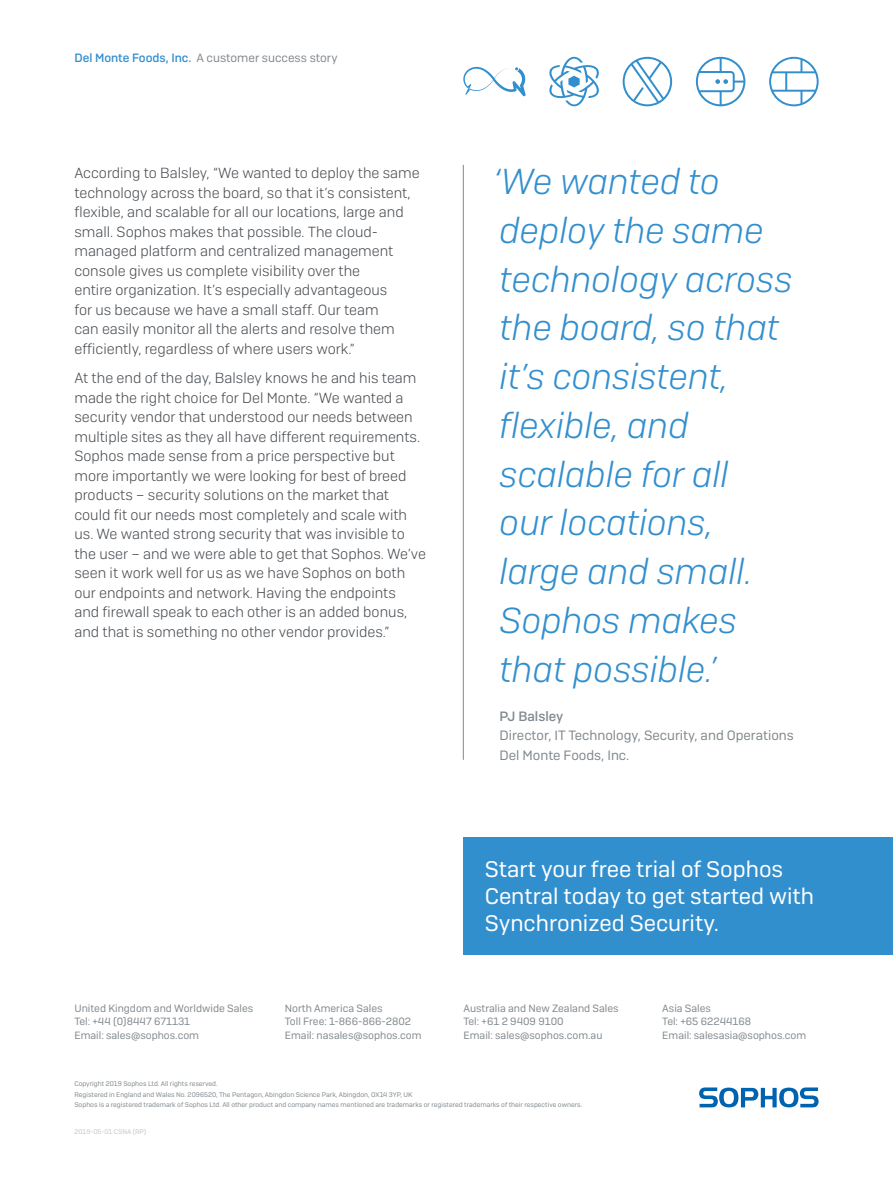
<style>
.page{position:relative;width:893px;height:1191px;background:#fff}
.page>*{position:absolute;margin:0;border:0;box-sizing:border-box;transform-origin:0 0}
.t1{font:italic 300 36px/48.8px "Sophos Sans";color:#328fce}
.t2{font:22.5px/27px "Sophos Sans";color:#fff}
.t3{font:300 14.7px/19.5px "Sophos Sans";color:#454a4f}
.t4{font:13.5px/19.5px "Sophos Sans";color:#81898e}
.t5{font:500 13.5px "Sophos Sans";color:#81898e}
.t6{font:12px "Sophos Sans";color:#81898e}
.t7{font:10.5px/13.5px "Sophos Sans";color:#81898e}
.t8{font:6.75px/10.5px "Sophos Sans";color:#81898e}
.t9{font:6.75px "Sophos Sans";color:#c1c6ca}
.s1{font-weight:500;color:#328fce}
</style>
<div class="page">
<svg style="left:699px;top:1087px;width:120px;height:20px"></svg>
<div style="left:463px;top:838px;width:430px;height:117px;background:#328fce"></div>
<hr style="left:463px;top:165px;width:1px;height:595px;background:#81898e">
<svg style="left:696px;top:57px;width:49px;height:49px"></svg>
<svg style="left:549px;top:57px;width:50px;height:49px"></svg>
<svg style="left:623px;top:57px;width:49px;height:49px"></svg>
<svg style="left:769px;top:57px;width:50px;height:49px"></svg>
<svg style="left:463px;top:67px;width:63px;height:29px"></svg>
<p class="t6" style="left:74px;top:51px;width:265px"><span class="s1">Del Monte Foods, Inc.</span> A customer success story</p>
<p class="t3" style="left:74px;top:163px;width:347px">According to Balsley, “We wanted to deploy the same technology across the board, so that it’s consistent, flexible, and scalable for all our locations, large and small. Sophos makes that possible. The cloud&shy;managed platform and centralized management console gives us complete visibility over the<br>entire organization. It’s especially advantageous<br>for us because we have a small staff. Our team<br>can easily monitor all the alerts and resolve them efficiently, regardless of where users work.”</p>
<p class="t3" style="left:74px;top:368px;width:353px">At the end of the day, Balsley knows he and his team made the right choice for Del Monte. “We wanted a security vendor that understood our needs between multiple sites as they all have different requirements.<br>Sophos made sense from a price perspective but more importantly we were looking for best of breed products – security solutions on the market that could fit our needs most completely and scale with us. We wanted strong security that was invisible to the user – and we were able to get that Sophos. We’ve seen it work well for us as we have Sophos on both our endpoints and network. Having the endpoints<br>and firewall speak to each other is an added bonus, and that is something no other vendor provides.”</p>
<h1 class="t1" style="left:493px;top:156px;width:301px">‘We wanted to deploy the same technology across the board, so that it’s consistent, flexible, and scalable for all<br>our locations, large and small.<br>Sophos makes that possible.’</h1>
<p class="t5" style="left:500px;top:708px;width:65px">PJ Balsley</p>
<p class="t4" style="left:500px;top:725px;width:296px">Director, IT Technology, Security, and Operations<br>Del Monte Foods, Inc.</p>
<h2 class="t2" style="left:485px;top:855px;width:331px">Start your free trial of Sophos<br>Central today to get started with<br>Synchronized Security.</h2>
<p class="t7" style="left:74px;top:1001px;width:180px">United Kingdom and Worldwide Sales<br>Tel: +44 (0)8447 671131<br>Email: sales@sophos.com</p>
<p class="t7" style="left:285px;top:1001px;width:138px">North America Sales<br>Toll Free: 1-866-866-2802<br>Email: nasales@sophos.com</p>
<p class="t7" style="left:463px;top:1001px;width:157px">Australia and New Zealand Sales<br>Tel: +61 2 9409 9100<br>Email: sales@sophos.com.au</p>
<p class="t7" style="left:662px;top:1001px;width:145px">Asia Sales<br>Tel: +65 62244168<br>Email: salesasia@sophos.com</p>
<p class="t8" style="left:74px;top:1078px;width:509px">Copyright 2019 Sophos Ltd. All rights reserved.<br>Registered in England and Wales No. 2096520, The Pentagon, Abingdon Science Park, Abingdon, OX14 3YP, UK<br>Sophos is a registered trademark of Sophos Ltd. All other product and company names mentioned are trademarks or registered trademarks of their respective owners.</p>
<p class="t9" style="left:74px;top:1127px;width:73px">2019-05-01 CSNA (RP)</p>
</div>
